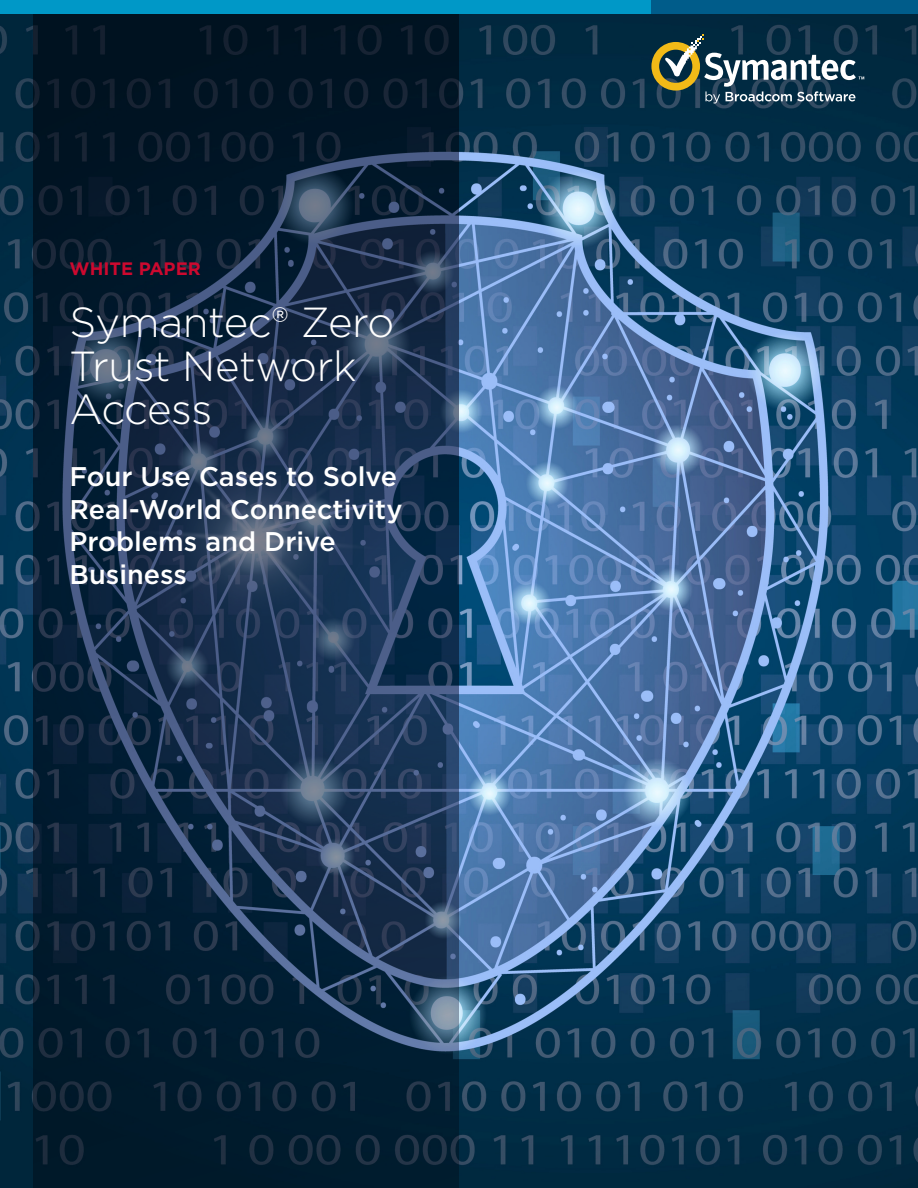
<style>
.page{position:relative;width:918px;height:1188px;background:#fff}
.page>*{position:absolute;margin:0;border:0;box-sizing:border-box;transform-origin:0 0}
.Cover_Headline{font:300 42px/43.5px "Gotham";letter-spacing:-.01em;color:#fff}
.Cover_Subtitle{font:500 27px/32.4px "Gotham";color:#fff}
.t1{font:700 18px "Gotham";color:#cc092f}
</style>
<div class="page">
<img style="left:0;top:14px;width:918px;height:1174px">
<svg style="left:33px;top:14px;width:426px;height:1174px"></svg>
<svg style="left:651px;top:34px;width:213px;height:69px"></svg>
<div style="left:0;top:0;width:914px;height:14px;background:#0098c7"></div>
<div style="left:651px;top:0;width:267px;height:14px;background:#005c8a"></div>
<p class="t1" style="left:70px;top:257px;width:133px">WHITE PAPER</p>
<p class="Cover_Headline" style="left:70px;top:299px;width:326px">Symantec® Zero<br>Trust Network<br>Access</p>
<p class="Cover_Subtitle" style="left:70px;top:460px;width:334px">Four Use Cases to Solve<br>Real-World Connectivity<br>Problems and Drive<br>Business</p>
</div>
